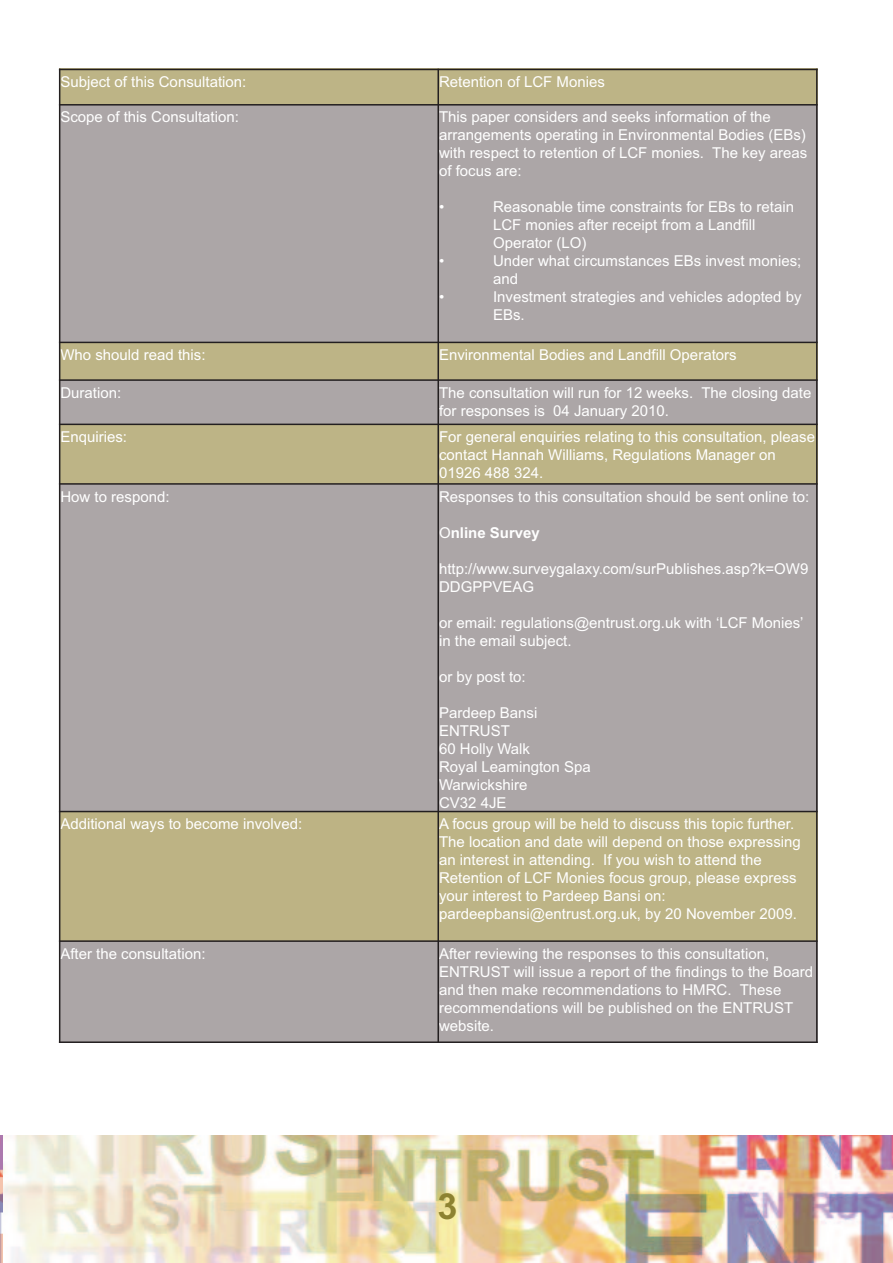
<style>
.page{position:relative;width:893px;height:1263px;background:#fff}
.page>*{position:absolute;margin:0;border:0;box-sizing:border-box;transform-origin:0 0}
.t1{font:700 36px "Arial";color:#8d8231}
.t2{font:15px/18px "Arial";color:#fff}
.t3{font:700 15px "Arial";color:#fff}
.s1{font-weight:400}
</style>
<div class="page">
<img style="left:2px;top:1135px;width:891px;height:128px">
<img style="left:0;top:1135px;width:2px;height:128px">
<div style="left:59px;top:69px;width:379px;height:36px;background:#bdb486"></div>
<div style="left:438px;top:69px;width:380px;height:36px;background:#bdb486"></div>
<div style="left:59px;top:105px;width:379px;height:237px;background:#aca6a7"></div>
<div style="left:438px;top:105px;width:380px;height:237px;background:#aca6a7"></div>
<div style="left:59px;top:342px;width:379px;height:38px;background:#bdb486"></div>
<div style="left:438px;top:342px;width:380px;height:38px;background:#bdb486"></div>
<div style="left:59px;top:380px;width:379px;height:44px;background:#aca6a7"></div>
<div style="left:438px;top:380px;width:380px;height:44px;background:#aca6a7"></div>
<div style="left:59px;top:424px;width:379px;height:60px;background:#bdb486"></div>
<div style="left:438px;top:424px;width:380px;height:60px;background:#bdb486"></div>
<div style="left:59px;top:484px;width:379px;height:327px;background:#aca6a7"></div>
<div style="left:438px;top:484px;width:380px;height:327px;background:#aca6a7"></div>
<div style="left:59px;top:811px;width:379px;height:130px;background:#bdb384"></div>
<div style="left:438px;top:811px;width:380px;height:130px;background:#bdb486"></div>
<div style="left:59px;top:941px;width:379px;height:102px;background:#aca6a7"></div>
<div style="left:438px;top:941px;width:380px;height:102px;background:#aca6a7"></div>
<hr style="left:59px;top:69px;width:1px;height:974px;background:#231f20">
<hr style="left:437px;top:69px;width:2px;height:974px;background:#231f20">
<hr style="left:816px;top:69px;width:2px;height:974px;background:#231f20">
<hr style="left:59px;top:69px;width:759px;height:1px;background:#231f20">
<hr style="left:59px;top:104px;width:759px;height:2px;background:#231f20">
<hr style="left:59px;top:342px;width:759px;height:1px;background:#231f20">
<hr style="left:59px;top:379px;width:759px;height:2px;background:#231f20">
<hr style="left:59px;top:424px;width:759px;height:1px;background:#231f20">
<hr style="left:59px;top:483px;width:759px;height:2px;background:#231f20">
<hr style="left:59px;top:811px;width:759px;height:1px;background:#231f20">
<hr style="left:59px;top:940px;width:759px;height:2px;background:#231f20">
<hr style="left:59px;top:1041px;width:759px;height:2px;background:#231f20">
<p class="t2" style="left:60px;top:73px;width:187px">Subject of this Consultation:</p>
<p class="t2" style="left:439px;top:73px;width:167px">Retention of LCF Monies</p>
<p class="t2" style="left:60px;top:108px;width:180px">Scope of this Consultation:</p>
<p class="t2" style="left:439px;top:108px;width:370px">This paper considers and seeks information of the arrangements operating in Environmental Bodies (EBs) with respect to retention of LCF monies. The key areas of focus are:</p>
<p class="t2" style="left:439px;top:198px;width:7px">•</p>
<p class="t2" style="left:493px;top:198px;width:302px">Reasonable time constraints for EBs to retain<br>LCF monies after receipt from a Landfill<br>Operator (LO)</p>
<p class="t2" style="left:439px;top:252px;width:7px">•</p>
<p class="t2" style="left:493px;top:252px;width:310px">Under what circumstances EBs invest monies; and</p>
<p class="t2" style="left:439px;top:288px;width:7px">•</p>
<p class="t2" style="left:493px;top:288px;width:310px">Investment strategies and vehicles adopted by<br>EBs.</p>
<p class="t2" style="left:60px;top:346px;width:147px">Who should read this:</p>
<p class="t2" style="left:439px;top:346px;width:299px">Environmental Bodies and Landfill Operators</p>
<p class="t2" style="left:60px;top:384px;width:62px">Duration:</p>
<p class="t2" style="left:439px;top:384px;width:374px">The consultation will run for 12 weeks. The closing date for responses is 04 January 2010.</p>
<p class="t2" style="left:60px;top:428px;width:68px">Enquiries:</p>
<p class="t2" style="left:439px;top:428px;width:378px">For general enquiries relating to this consultation, please contact Hannah Williams, Regulations Manager on<br>01926 488 324.</p>
<p class="t2" style="left:60px;top:487px;width:111px">How to respond:</p>
<p class="t2" style="left:439px;top:487px;width:372px">Responses to this consultation should be sent online to:</p>
<p class="t3" style="left:439px;top:524px;width:102px"><span class="s1">O</span>nline Survey</p>
<p class="t2" style="left:439px;top:559px;width:371px">http://www.surveygalaxy.com/surPublishes.asp?k=OW9<br>DDGPPVEAG</p>
<p class="t2" style="left:439px;top:613px;width:366px">or email: regulations@entrust.org.uk with ‘LCF Monies’ in the email subject.</p>
<p class="t2" style="left:439px;top:667px;width:88px">or by post to:</p>
<p class="t2" style="left:439px;top:703px;width:153px">Pardeep Bansi<br>ENTRUST<br>60 Holly Walk<br>Royal Leamington Spa<br>Warwickshire<br>CV32 4JE</p>
<p class="t2" style="left:60px;top:815px;width:243px">Additional ways to become involved:</p>
<p class="t2" style="left:439px;top:815px;width:363px">A focus group will be held to discuss this topic further.<br>The location and date will depend on those expressing an interest in attending. If you wish to attend the Retention of LCF Monies focus group, please express your interest to Pardeep Bansi on: pardeepbansi@entrust.org.uk, by 20 November 2009.</p>
<p class="t2" style="left:60px;top:945px;width:147px">After the consultation:</p>
<p class="t2" style="left:439px;top:945px;width:376px">After reviewing the responses to this consultation, ENTRUST will issue a report of the findings to the Board and then make recommendations to HMRC. These recommendations will be published on the ENTRUST website.</p>
<h1 class="t1" style="left:437px;top:1185px;width:22px">3</h1>
</div>
